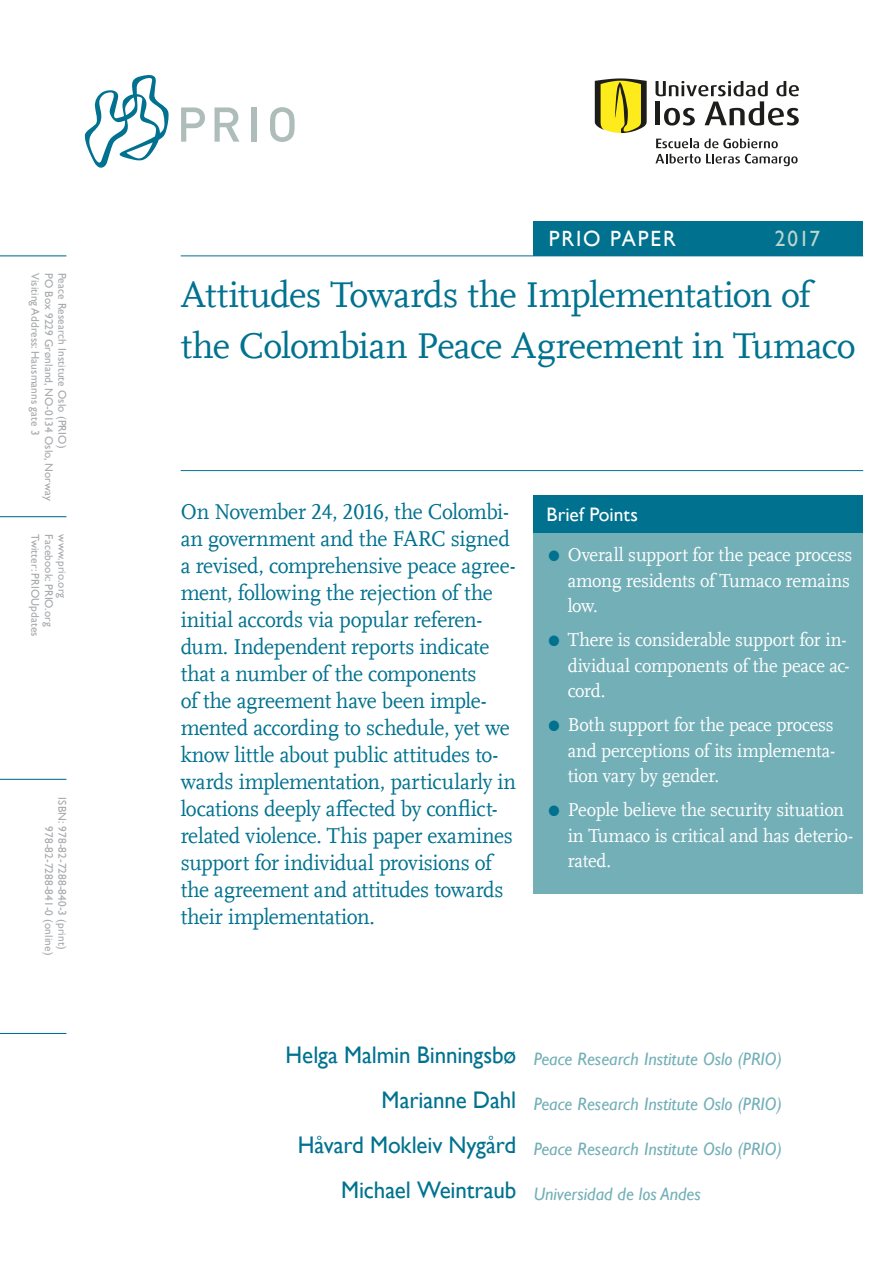
<style>
.page{position:relative;width:893px;height:1263px;background:#fff}
.page>*{position:absolute;margin:0;border:0;box-sizing:border-box;transform-origin:0 0}
.t1{font:37.5px/51px "Scala Offc Pro";letter-spacing:-.025em;color:#00728f}
.t2{font:22.5px/27px "Scala Offc Pro";letter-spacing:-.015em;color:#00728f;scale:.96 1}
.t3{font:22.05px "Gill Sans";letter-spacing:.09em;color:#fff;scale:.96 1}
.t4{font:22.05px "Gill Sans";color:#bcd6cd;scale:.96 1}
.t5{font:19.5px/25.5px "Scala Offc Pro";letter-spacing:-.015em;color:#fff;scale:.96 1}
.t6{font:19.5px "Gill Sans";color:#fff}
.t7{font:italic 18px "Gill Sans";color:#73afb7}
.t8{font:11.25px/13.5px "Gill Sans";letter-spacing:.01em;color:#a7a9ac}
.s1{font-size:45px;color:#00728f}
.s2{font-style:normal;font-size:24px;color:#00728f}
</style>
<div class="page">
<hr style="left:0;top:255px;width:66px;height:1px;background:#00728f">
<hr style="left:181px;top:470px;width:682px;height:1px;background:#00728f">
<hr style="left:0;top:516px;width:66px;height:1px;background:#00728f">
<hr style="left:0;top:779px;width:66px;height:1px;background:#00728f">
<hr style="left:0;top:1033px;width:66px;height:1px;background:#00728f">
<div style="left:534px;top:222px;width:329px;height:34px;background:#00728f"></div>
<hr style="left:181px;top:255px;width:682px;height:1px;background:#00728f">
<svg style="left:181px;top:107px;width:24px;height:35px"></svg>
<svg style="left:215px;top:107px;width:24px;height:35px"></svg>
<div style="left:251px;top:107px;width:5px;height:35px;background:#aebcba"></div>
<svg style="left:270px;top:107px;width:25px;height:35px"></svg>
<svg style="left:85px;top:75px;width:84px;height:93px"></svg>
<div style="left:534px;top:495px;width:329px;height:38px;background:#00728f"></div>
<svg style="left:595px;top:78px;width:52px;height:55px;background:#b8ad2c"></svg>
<svg style="left:655px;top:81px;width:144px;height:45px"></svg>
<svg style="left:656px;top:139px;width:122px;height:9px"></svg>
<svg style="left:655px;top:154px;width:143px;height:12px"></svg>
<div style="left:534px;top:534px;width:329px;height:360px;background:#73afb7"></div>
<p class="t8" style="left:42px;top:273px;width:164px;rotate:90deg">Visiting Address: Hausmanns gate 3</p>
<p class="t8" style="left:55px;top:273px;width:229px;rotate:90deg">PO Box 9229 Grønland, NO-0134 Oslo, Norway</p>
<p class="t8" style="left:69px;top:273px;width:177px;rotate:90deg">Peace Research Institute Oslo (PRIO)</p>
<p class="t8" style="left:42px;top:534px;width:104px;rotate:90deg">Twitter: PRIOUpdates</p>
<p class="t8" style="left:55px;top:534px;width:94px;rotate:90deg">Facebook: PRIO.org</p>
<p class="t8" style="left:69px;top:534px;width:65px;rotate:90deg">www.prio.org</p>
<p class="t8" style="left:69px;top:826px;width:130px;text-indent:-29px;rotate:90deg">ISBN: 978-82-7288-840-3 (print)<br>978-82-7288-841-0 (online)</p>
<p class="t3" style="left:549px;top:226px;width:134px">PRIO PAPER</p>
<p class="t4" style="left:775px;top:226px;width:49px">2017</p>
<h1 class="t1" style="left:181px;top:269px;width:677px">Attitudes Towards the Implementation of the Colombian Peace Agreement in Tumaco</h1>
<p class="t2" style="left:181px;top:498px;width:343px">On November 24, 2016, the Colombi-</p>
<p class="t6" style="left:546px;top:503px;width:93px">Brief Points</p>
<p class="t2" style="left:181px;top:525px;width:351px">an government and the FARC signed a revised, comprehensive peace agree&shy;ment, following the rejection of the initial accords via popular referen&shy;dum. Independent reports indicate that a number of the components<br>of the agreement have been imple&shy;mented according to schedule, yet we know little about public attitudes to&shy;wards implementation, particularly in locations deeply affected by conflict&shy;related violence. This paper examines support for individual provisions of the agreement and attitudes towards their implementation.</p>
<p class="t5" style="left:568px;top:542px;width:298px;text-indent:-21px"><span class="s1">•</span> Overall support for the peace process among residents of Tumaco remains low.</p>
<p class="t5" style="left:568px;top:627px;width:295px;text-indent:-21px"><span class="s1">•</span> There is considerable support for in&shy;dividual components of the peace ac&shy;cord.</p>
<p class="t5" style="left:568px;top:712px;width:280px;text-align:justify;text-indent:-21px"><span class="s1">•</span> Both support for the peace process and perceptions of its implementa&shy;tion vary by gender.</p>
<p class="t5" style="left:568px;top:797px;width:299px;text-indent:-21px"><span class="s1">•</span> People believe the security situation in Tumaco is critical and has deterio&shy;rated.</p>
<p class="t7" style="left:286px;top:1049px;width:498px"><span class="s2">Helga Malmin Binningsbø</span> Peace Research Institute Oslo (PRIO)</p>
<p class="t7" style="left:382px;top:1093px;width:402px"><span class="s2">Marianne Dahl</span> Peace Research Institute Oslo (PRIO)</p>
<p class="t7" style="left:298px;top:1138px;width:486px"><span class="s2">Håvard Mokleiv Nygård</span> Peace Research Institute Oslo (PRIO)</p>
<p class="t7" style="left:341px;top:1183px;width:361px"><span class="s2">Michael Weintraub</span> Universidad de los Andes</p>
</div>
